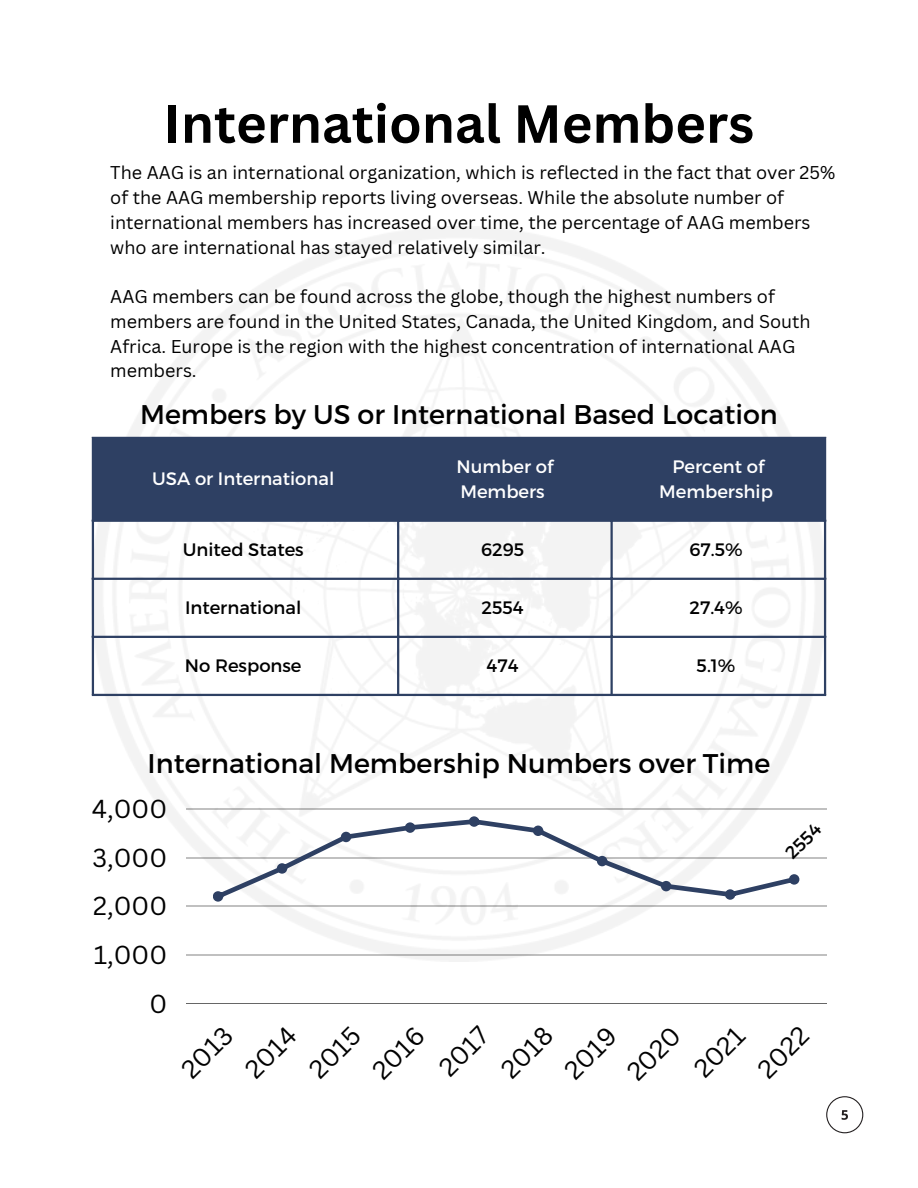
<style>
.page{position:relative;width:918px;height:1188px;background:#fff}
.page>*{position:absolute;margin:0;border:0;box-sizing:border-box;transform-origin:0 0}
.t1{font:700 52.5px "Canva Sans";color:#000}
.t2{font:27px "Montserrat";color:#000}
.t3{font:25.35px/48.8px "Canva Sans";color:#000;text-align:right}
.t4{font:18px/24.8px "Canva Sans";color:#000}
.t5{font:18px "Montserrat";color:#000}
.t6{font:18px/24.8px "Montserrat";color:#fff}
</style>
<div class="page">
<img style="left:92px;top:227px;width:734px;height:734px">
<hr style="left:186px;top:808px;width:640px;height:1px;background:#000">
<hr style="left:186px;top:857px;width:640px;height:1px;background:#000">
<hr style="left:186px;top:906px;width:640px;height:1px;background:#000">
<hr style="left:186px;top:955px;width:640px;height:1px;background:#000">
<hr style="left:186px;top:1003px;width:640px;height:1px;background:#000">
<svg style="left:213px;top:816px;width:586px;height:86px"></svg>
<div style="left:94px;top:439px;width:730px;height:81px;background:#2e4063"></div>
<hr style="left:92px;top:439px;width:2px;height:255px;background:#2e4063">
<hr style="left:397px;top:439px;width:2px;height:255px;background:#2e4063">
<hr style="left:611px;top:439px;width:2px;height:255px;background:#2e4063">
<hr style="left:824px;top:439px;width:2px;height:255px;background:#2e4063">
<hr style="left:92px;top:437px;width:734px;height:2px;background:#2e4063">
<hr style="left:92px;top:520px;width:734px;height:2px;background:#2e4063">
<hr style="left:92px;top:578px;width:734px;height:2px;background:#2e4063">
<hr style="left:92px;top:636px;width:734px;height:2px;background:#2e4063">
<hr style="left:92px;top:694px;width:734px;height:2px;background:#2e4063">
<svg style="left:826px;top:1096px;width:37px;height:37px"></svg>
<h1 class="t1" style="left:164px;top:87px;width:592px">International Members</h1>
<p class="t4" style="left:110px;top:160px;width:727px">The AAG is an international organization, which is reflected in the fact that over 25% of the AAG membership reports living overseas. While the absolute number of international members has increased over time, the percentage of AAG members who are international has stayed relatively similar.</p>
<p class="t4" style="left:110px;top:284px;width:702px">AAG members can be found across the globe, though the highest numbers of members are found in the United States, Canada, the United Kingdom, and South Africa. Europe is the region with the highest concentration of international AAG members.</p>
<h2 class="t2" style="left:140px;top:397px;width:639px">Members by US or International Based Location</h2>
<p class="t6" style="left:152px;top:465px;width:184px">USA or International</p>
<p class="t6" style="left:456px;top:453px;width:98px">Number of<br>Members</p>
<p class="t6" style="left:659px;top:453px;width:115px;text-align:center">Percent of<br>Membership</p>
<p class="t5" style="left:183px;top:537px;width:123px">United States</p>
<p class="t5" style="left:481px;top:537px;width:45px">6295</p>
<p class="t5" style="left:689px;top:537px;width:55px">67.5%</p>
<p class="t5" style="left:185px;top:596px;width:118px">International</p>
<p class="t5" style="left:481px;top:596px;width:44px">2554</p>
<p class="t5" style="left:689px;top:596px;width:55px">27.4%</p>
<p class="t5" style="left:185px;top:654px;width:118px">No Response</p>
<p class="t5" style="left:487px;top:654px;width:33px">474</p>
<p class="t5" style="left:697px;top:654px;width:40px">5.1%</p>
<h2 class="t2" style="left:148px;top:746px;width:624px">International Membership Numbers over Time</h2>
<h3 class="t3" style="left:92px;top:784px;width:77px">4,000<br>3,000<br>2,000<br>1,000<br>0</h3>
<p class="t5" style="left:780px;top:848px;width:44px;rotate:-45deg">2554</p>
<h3 class="t3" style="left:168px;top:1056px;width:61px;rotate:-45deg">2013</h3>
<h3 class="t3" style="left:232px;top:1056px;width:62px;rotate:-45deg">2014</h3>
<h3 class="t3" style="left:296px;top:1056px;width:62px;rotate:-45deg">2015</h3>
<h3 class="t3" style="left:359px;top:1057px;width:63px;rotate:-45deg">2016</h3>
<h3 class="t3" style="left:426px;top:1054px;width:59px;rotate:-45deg">2017</h3>
<h3 class="t3" style="left:488px;top:1056px;width:62px;rotate:-45deg">2018</h3>
<h3 class="t3" style="left:551px;top:1057px;width:63px;rotate:-45deg">2019</h3>
<h3 class="t3" style="left:614px;top:1058px;width:65px;rotate:-45deg">2020</h3>
<h3 class="t3" style="left:681px;top:1055px;width:61px;rotate:-45deg">2021</h3>
<h3 class="t3" style="left:745px;top:1055px;width:61px;rotate:-45deg">2022</h3>
</div>
